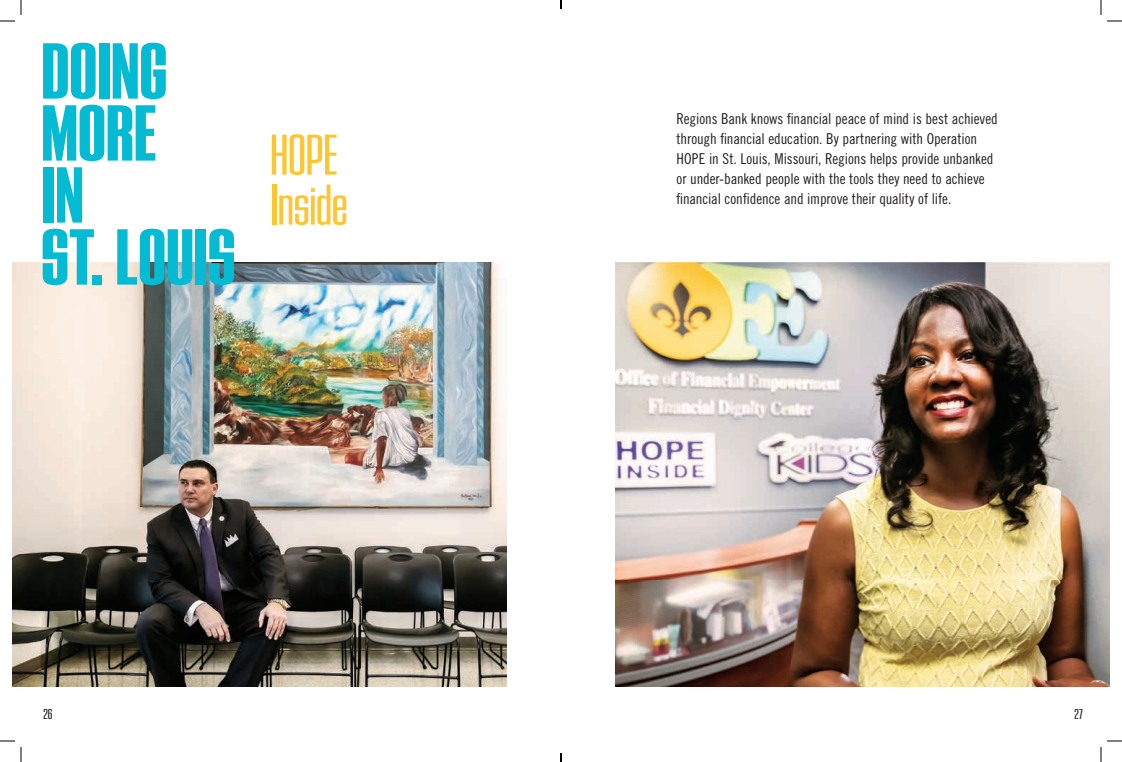
<style>
.page{position:relative;width:1122px;height:762px;background:#fff}
.page>*{position:absolute;margin:0;border:0;box-sizing:border-box;transform-origin:0 0}
.t1{font:83px/62px "House Gothic HG23 Cond BOLD1";letter-spacing:-.005em;color:#05bbd3}
.t2{font:60px/50px "House Gothic HG23 Cond LIGHT1";letter-spacing:-.015em;color:#fec52f}
.t3{font:15px/20px "Trade Gothic LT Std Cn 18";letter-spacing:-.005em;color:#231f20}
.t4{font:15px "House Gothic HG23 Cond LIGHT1";color:#231f20}
</style>
<div class="page">
<img style="left:12px;top:262px;width:495px;height:425px">
<img style="left:615px;top:262px;width:495px;height:425px">
<svg style="left:0;top:0;width:22px;height:22px"></svg>
<svg style="left:0;top:740px;width:22px;height:22px"></svg>
<svg style="left:1100px;top:0;width:22px;height:22px"></svg>
<svg style="left:1100px;top:740px;width:22px;height:22px"></svg>
<svg style="left:560px;top:0;width:2px;height:9px"></svg>
<svg style="left:560px;top:753px;width:2px;height:9px"></svg>
<h1 class="t1" style="left:41px;top:41px;width:196px">DOING<br>MORE<br>IN<br>ST. LOUIS</h1>
<h2 class="t2" style="left:270px;top:129px;width:80px">HOPE<br>Inside</h2>
<p class="t3" style="left:677px;top:108px;width:323px">Regions Bank knows financial peace of mind is best achieved through financial education. By partnering with Operation HOPE in St. Louis, Missouri, Regions helps provide unbanked or under-banked people with the tools they need to achieve financial confidence and improve their quality of life.</p>
<p class="t4" style="left:44px;top:707px;width:11px">26</p>
<p class="t4" style="left:1075px;top:707px;width:10px">27</p>
</div>
